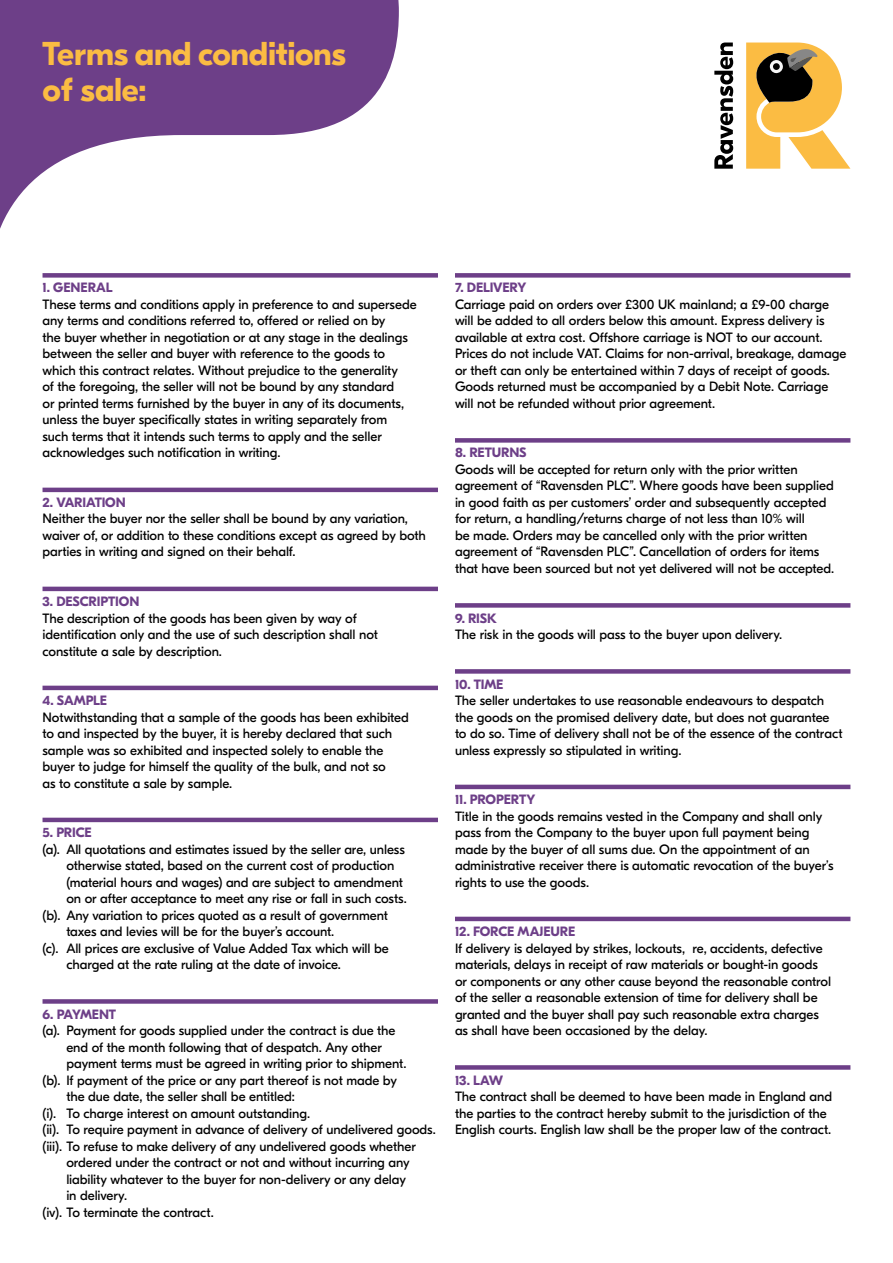
<style>
.page{position:relative;width:893px;height:1263px;background:#fff}
.page>*{position:absolute;margin:0;border:0;box-sizing:border-box;transform-origin:0 0}
.t1{font:700 33px/36px "GT Eesti Display";letter-spacing:-.01em;color:#fbbc43}
.t2{font:13.5px/16.5px "GT Eesti Display";letter-spacing:-.005em;color:#000}
.t3{font:700 13.5px "GT Eesti Display";letter-spacing:-.01em;color:#6d3f88}
.t4{font:700 13.5px "GT Eesti Display";letter-spacing:-.04em;color:#6d3f88}
</style>
<div class="page">
<div style="left:43px;top:273px;width:395px;height:5px;background:#6d3f88"></div>
<hr style="left:43px;top:488px;width:395px;height:4px;background:#6d3f88">
<hr style="left:43px;top:587px;width:395px;height:4px;background:#6d3f88">
<hr style="left:43px;top:686px;width:395px;height:4px;background:#6d3f88">
<hr style="left:43px;top:818px;width:395px;height:4px;background:#6d3f88">
<div style="left:43px;top:999px;width:395px;height:5px;background:#6d3f88"></div>
<svg style="left:0;top:0;width:399px;height:278px;fill:#6d3f88"></svg>
<div style="left:455px;top:273px;width:395px;height:5px;background:#6d3f88"></div>
<div style="left:455px;top:438px;width:395px;height:5px;background:#6d3f88"></div>
<div style="left:455px;top:603px;width:395px;height:5px;background:#6d3f88"></div>
<div style="left:455px;top:669px;width:395px;height:5px;background:#6d3f88"></div>
<hr style="left:455px;top:785px;width:395px;height:4px;background:#6d3f88">
<hr style="left:455px;top:917px;width:395px;height:4px;background:#6d3f88">
<div style="left:455px;top:1065px;width:395px;height:5px;background:#6d3f88"></div>
<svg style="left:714px;top:43px;width:19px;height:126px"></svg>
<svg style="left:746px;top:43px;width:104px;height:126px"></svg>
<h1 class="t1" style="left:43px;top:36px;width:305px">Terms and conditions of sale:</h1>
<p class="t3" style="left:43px;top:280px;width:71px">1. GENERAL</p>
<p class="t2" style="left:43px;top:296px;width:376px">These terms and conditions apply in preference to and supersede any terms and conditions referred to, offered or relied on by<br>the buyer whether in negotiation or at any stage in the dealings between the seller and buyer with reference to the goods to which this contract relates. Without prejudice to the generality<br>of the foregoing, the seller will not be bound by any standard<br>or printed terms furnished by the buyer in any of its documents, unless the buyer specifically states in writing separately from<br>such terms that it intends such terms to apply and the seller acknowledges such notification in writing.</p>
<p class="t3" style="left:43px;top:495px;width:85px">2. VARIATION</p>
<p class="t2" style="left:43px;top:511px;width:385px">Neither the buyer nor the seller shall be bound by any variation, waiver of, or addition to these conditions except as agreed by both parties in writing and signed on their behalf.</p>
<p class="t3" style="left:43px;top:594px;width:98px">3. DESCRIPTION</p>
<p class="t2" style="left:43px;top:610px;width:337px">The description of the goods has been given by way of identification only and the use of such description shall not constitute a sale by description.</p>
<p class="t3" style="left:43px;top:693px;width:66px">4. SAMPLE</p>
<p class="t2" style="left:43px;top:709px;width:368px">Notwithstanding that a sample of the goods has been exhibited to and inspected by the buyer, it is hereby declared that such sample was so exhibited and inspected solely to enable the buyer to judge for himself the quality of the bulk, and not so<br>as to constitute a sale by sample.</p>
<p class="t3" style="left:43px;top:825px;width:51px">5. PRICE</p>
<p class="t2" style="left:43px;top:841px;width:364px">(a). All quotations and estimates issued by the seller are, unless</p>
<p class="t2" style="left:66px;top:857px;width:330px">otherwise stated, based on the current cost of production</p>
<p class="t2" style="left:66px;top:874px;width:338px">(material hours and wages) and are subject to amendment</p>
<p class="t2" style="left:66px;top:890px;width:342px">on or after acceptance to meet any rise or fall in such costs.</p>
<p class="t2" style="left:43px;top:907px;width:347px">(b). Any variation to prices quoted as a result of government</p>
<p class="t2" style="left:66px;top:923px;width:269px">taxes and levies will be for the buyer’s account.</p>
<p class="t2" style="left:43px;top:940px;width:348px">(c). All prices are exclusive of Value Added Tax which will be</p>
<p class="t2" style="left:66px;top:956px;width:276px">charged at the rate ruling at the date of invoice.</p>
<p class="t4" style="left:43px;top:1006px;width:75px">6. PAYMENT</p>
<p class="t2" style="left:43px;top:1022px;width:355px">(a). Payment for goods supplied under the contract is due the</p>
<p class="t2" style="left:66px;top:1039px;width:317px">end of the month following that of despatch. Any other</p>
<p class="t2" style="left:66px;top:1055px;width:342px">payment terms must be agreed in writing prior to shipment.</p>
<p class="t2" style="left:43px;top:1072px;width:356px">(b). If payment of the price or any part thereof is not made by</p>
<p class="t2" style="left:66px;top:1088px;width:230px">the due date, the seller shall be entitled:</p>
<p class="t2" style="left:43px;top:1105px;width:269px">(i). To charge interest on amount outstanding.</p>
<p class="t2" style="left:43px;top:1121px;width:395px">(ii). To require payment in advance of delivery of undelivered goods.</p>
<p class="t2" style="left:43px;top:1138px;width:375px">(iii). To refuse to make delivery of any undelivered goods whether</p>
<p class="t2" style="left:66px;top:1154px;width:345px">ordered under the contract or not and without incurring any</p>
<p class="t2" style="left:66px;top:1171px;width:341px">liability whatever to the buyer for non-delivery or any delay</p>
<p class="t2" style="left:66px;top:1187px;width:62px">in delivery.</p>
<p class="t2" style="left:43px;top:1204px;width:173px">(iv). To terminate the contract.</p>
<p class="t3" style="left:455px;top:280px;width:73px">7. DELIVERY</p>
<p class="t2" style="left:455px;top:296px;width:393px">Carriage paid on orders over £300 UK mainland; a £9-00 charge will be added to all orders below this amount. Express delivery is available at extra cost. Offshore carriage is NOT to our account.<br>Prices do not include VAT. Claims for non-arrival, breakage, damage or theft can only be entertained within 7 days of receipt of goods.<br>Goods returned must be accompanied by a Debit Note. Carriage will not be refunded without prior agreement.</p>
<p class="t3" style="left:455px;top:445px;width:73px">8. RETURNS</p>
<p class="t2" style="left:455px;top:461px;width:381px">Goods will be accepted for return only with the prior written agreement of “Ravensden PLC”. Where goods have been supplied in good faith as per customers’ order and subsequently accepted for return, a handling/returns charge of not less than 10% will<br>be made. Orders may be cancelled only with the prior written agreement of “Ravensden PLC”. Cancellation of orders for items that have been sourced but not yet delivered will not be accepted.</p>
<p class="t3" style="left:455px;top:610px;width:43px">9. RISK</p>
<p class="t2" style="left:455px;top:626px;width:329px">The risk in the goods will pass to the buyer upon delivery.</p>
<p class="t3" style="left:455px;top:676px;width:50px">10. TIME</p>
<p class="t2" style="left:455px;top:692px;width:389px">The seller undertakes to use reasonable endeavours to despatch the goods on the promised delivery date, but does not guarantee to do so. Time of delivery shall not be of the essence of the contract unless expressly so stipulated in writing.</p>
<p class="t3" style="left:455px;top:792px;width:82px">11. PROPERTY</p>
<p class="t2" style="left:455px;top:808px;width:380px">Title in the goods remains vested in the Company and shall only pass from the Company to the buyer upon full payment being made by the buyer of all sums due. On the appointment of an administrative receiver there is automatic revocation of the buyer’s rights to use the goods.</p>
<p class="t3" style="left:455px;top:924px;width:122px">12. FORCE MAJEURE</p>
<p class="t2" style="left:455px;top:940px;width:378px">If delivery is delayed by strikes, lockouts, re, accidents, defective materials, delays in receipt of raw materials or bought-in goods or components or any other cause beyond the reasonable control of the seller a reasonable extension of time for delivery shall be granted and the buyer shall pay such reasonable extra charges as shall have been occasioned by the delay.</p>
<p class="t3" style="left:455px;top:1072px;width:50px">13. LAW</p>
<p class="t2" style="left:455px;top:1088px;width:379px">The contract shall be deemed to have been made in England and the parties to the contract hereby submit to the jurisdiction of the<br>English courts. English law shall be the proper law of the contract.</p>
</div>
